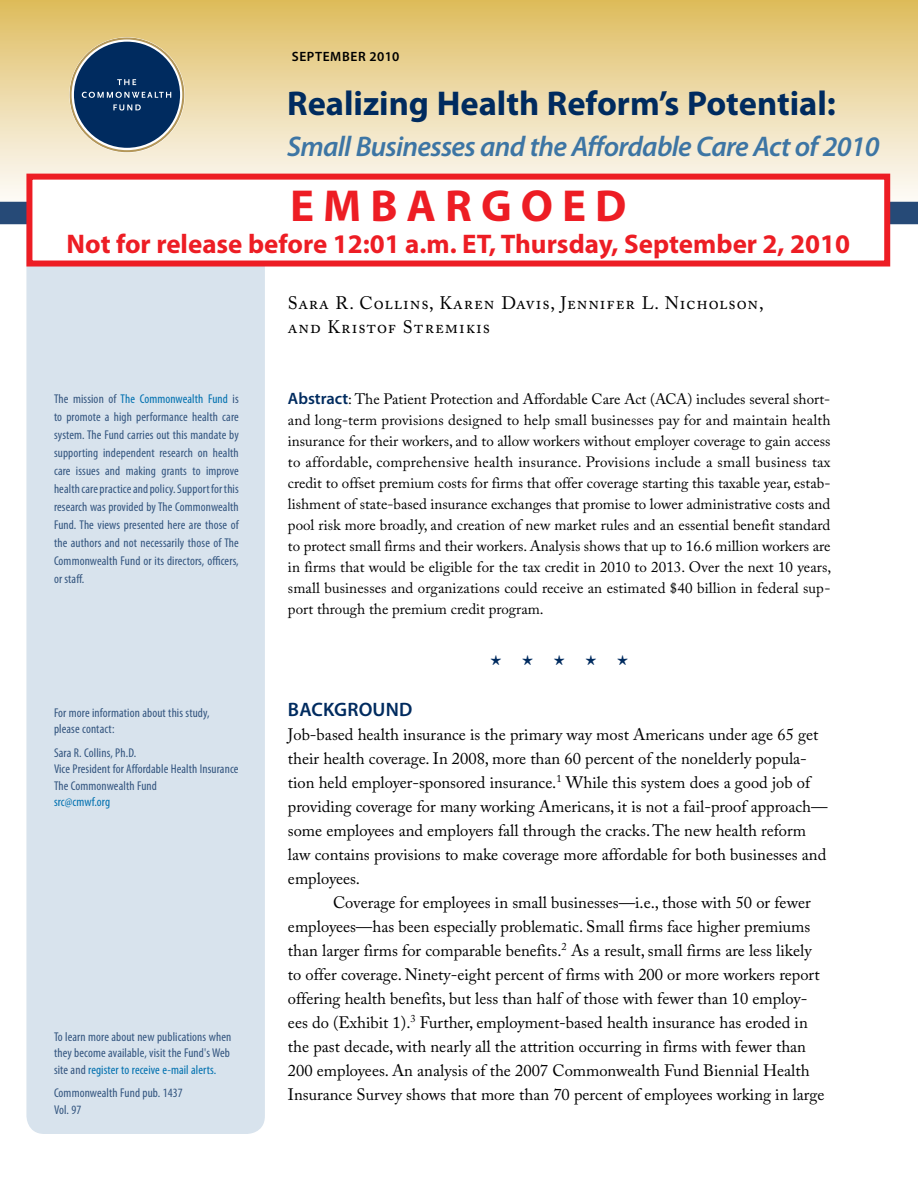
<style>
.page{position:relative;width:918px;height:1188px;background:#fff}
.page>*{position:absolute;margin:0;border:0;box-sizing:border-box;transform-origin:0 0}
.t1{font:700 45px "Myriad Pro";color:#ed1d24}
.t2{font:700 34.5px "Myriad Pro";color:#002b5f}
.t3{font:italic 600 28.5px "Myriad Pro";letter-spacing:-.025em;color:#3d75a4}
.t4{font:700 27px "Myriad Pro";color:#ed1d24}
.Head_A_-_Franklin{font:600 19.5px "Myriad Pro";letter-spacing:.01em;color:#002b5f}
.Authors_names{font:18px/24px "Adobe Caslon Pro";letter-spacing:.05em;color:#000}
.BT_2_-_Caslon_IB{font:16.5px/24px "Adobe Caslon Pro";color:#000}
.BT_-_Caslon_IB{font:16.5px/24px "Adobe Caslon Pro";color:#000}
.BT-_Abstract_Caslon{font:15px/21px "Adobe Caslon Pro";letter-spacing:.005em;color:#000;text-align:justify}
.t5{font:600 13.5px "Myriad Pro";letter-spacing:.045em;color:#000}
.t6{font:condensed 12.75px/18px "Myriad Pro";letter-spacing:.01em;color:#33557f}
.t7{font:condensed 12.75px "Myriad Pro";letter-spacing:.01em;color:#0070af}
.s1{color:#0070af}
.s2{font-family:"Myriad Pro";font-weight:600;font-size:16.5px;color:#002b5f}
</style>
<div class="page">
<div style="left:26px;top:177px;width:239px;height:957px;background:#d8e3ed;border-radius:18px"></div>
<div style="left:0;top:0;width:918px;height:216px;background:linear-gradient(to bottom,#debd5f,#fff)"></div>
<svg style="left:72px;top:40px;width:110px;height:110px;background:#455f79"></svg>
<div style="left:0;top:202px;width:918px;height:22px;background:#264a77"></div>
<div style="left:29px;top:177px;width:858px;height:87px;background:#fff"></div>
<div style="left:26px;top:174px;width:864px;height:93px;border:6px solid #ed1d24"></div>
<p class="t5" style="left:292px;top:48px;width:109px">SEPTEMBER 2010</p>
<p class="t2" style="left:287px;top:81px;width:550px">Realizing Health Reform’s Potential:</p>
<p class="t3" style="left:287px;top:129px;width:594px">Small Businesses and the Affordable Care Act of 2010</p>
<p class="t1" style="left:290px;top:176px;width:338px">E M B A R G O E D</p>
<p class="t4" style="left:67px;top:226px;width:785px">Not for release before 12:01 a.m. ET, Thursday, September 2, 2010</p>
<p class="t6" style="left:54px;top:389px;width:186px;text-align:justify">The mission of <span class="s1">The Commonwealth Fund</span> is to promote a high performance health care system. The Fund carries out this mandate by supporting independent research on health care issues and making grants to improve health care practice and policy. Support for this research was provided by The Commonwealth Fund. The views presented here are those of the authors and not necessarily those of The Commonwealth Fund or its directors, officers, or staff.</p>
<p class="t6" style="left:54px;top:704px;width:157px;line-height:16.5px">For more information about this study, please contact:</p>
<p class="t6" style="left:54px;top:744px;width:84px">Sara R. Collins, Ph.D.</p>
<p class="t6" style="left:54px;top:760px;width:186px">Vice President for Affordable Health Insurance</p>
<p class="t6" style="left:54px;top:777px;width:104px">The Commonwealth Fund</p>
<p class="t7" style="left:54px;top:795px;width:58px">src@cmwf.org</p>
<p class="t6" style="left:54px;top:1028px;width:179px;line-height:16.5px;text-align:justify">To learn more about new publications when they become available, visit the Fund's Web site and <span class="s1">register to receive e-mail alerts.</span></p>
<p class="t6" style="left:54px;top:1085px;width:130px;line-height:16.5px">Commonwealth Fund pub. 1437<br>Vol. 97</p>
<p class="Authors_names" style="left:288px;top:291px;width:477px">Sara R. Collins, Karen Davis, Jennifer L. Nicholson, and Kristof Stremikis</p>
<p class="BT-_Abstract_Caslon" style="left:288px;top:389px;width:545px"><span class="s2">Abstract</span>: The Patient Protection and Affordable Care Act (ACA) includes several short&shy;and long-term provisions designed to help small businesses pay for and maintain health insurance for their workers, and to allow workers without employer coverage to gain access to affordable, comprehensive health insurance. Provisions include a small business tax credit to offset premium costs for firms that offer coverage starting this taxable year, estab&shy;lishment of state-based insurance exchanges that promise to lower administrative costs and pool risk more broadly, and creation of new market rules and an essential benefit standard to protect small firms and their workers. Analysis shows that up to 16.6 million workers are in firms that would be eligible for the tax credit in 2010 to 2013. Over the next 10 years, small businesses and organizations could receive an estimated $40 billion in federal sup&shy;port through the premium credit program.</p>
<p class="Head_A_-_Franklin" style="left:288px;top:697px;width:126px">BACKGROUND</p>
<p class="BT_-_Caslon_IB" style="left:288px;top:723px;width:541px">Job-based health insurance is the primary way most Americans under age 65 get their health coverage. In 2008, more than 60 percent of the nonelderly popula&shy;tion held employer-sponsored insurance.<sup>1</sup> While this system does a good job of providing coverage for many working Americans, it is not a fail-proof approach— some employees and employers fall through the cracks. The new health reform law contains provisions to make coverage more affordable for both businesses and employees.</p>
<p class="BT_2_-_Caslon_IB" style="left:288px;top:891px;width:538px;text-indent:45px">Coverage for employees in small businesses—i.e., those with 50 or fewer employees—has been especially problematic. Small firms face higher premiums than larger firms for comparable benefits.<sup>2</sup> As a result, small firms are less likely to offer coverage. Ninety-eight percent of firms with 200 or more workers report offering health benefits, but less than half of those with fewer than 10 employ&shy;ees do (Exhibit 1).<sup>3</sup> Further, employment-based health insurance has eroded in the past decade, with nearly all the attrition occurring in firms with fewer than 200 employees. An analysis of the 2007 Commonwealth Fund Biennial Health Insurance Survey shows that more than 70 percent of employees working in large</p>
</div>
